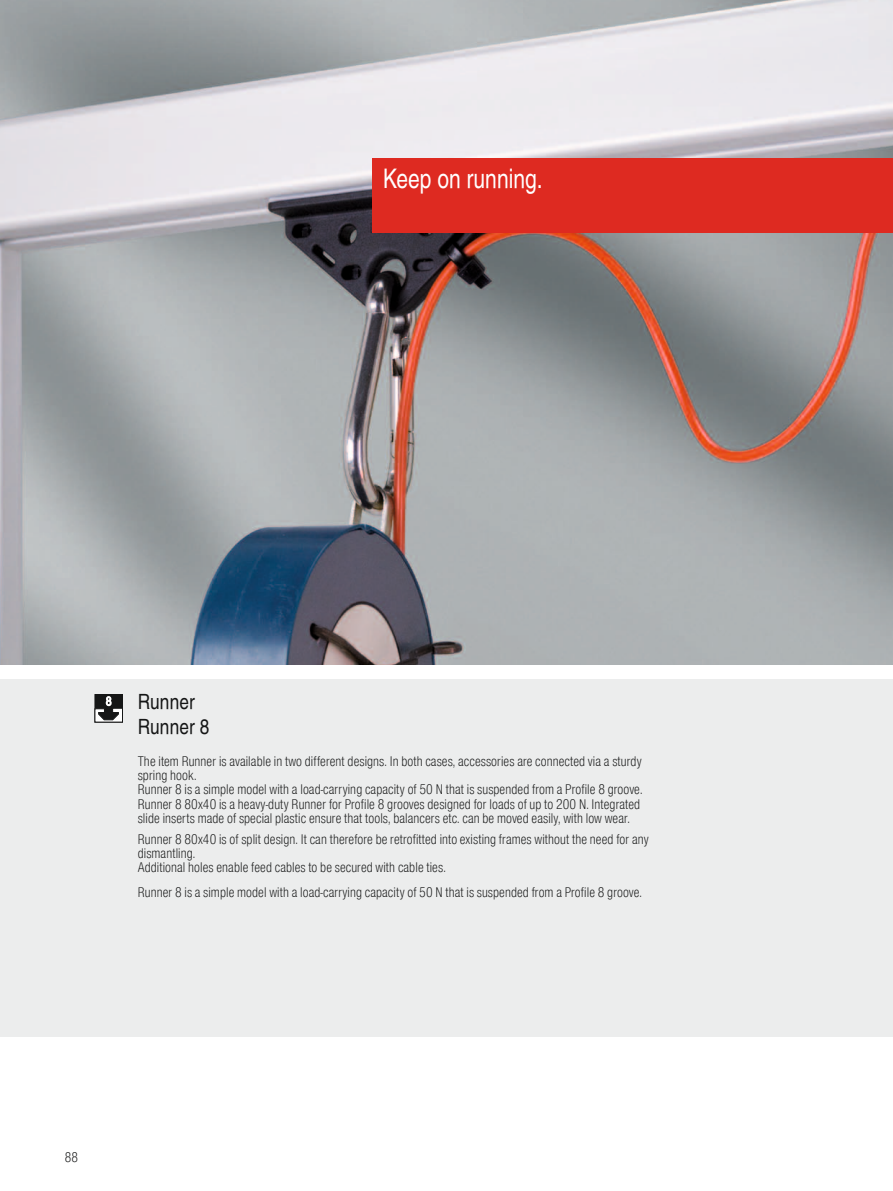
<style>
.page{position:relative;width:893px;height:1191px;background:#fff}
.page>*{position:absolute;margin:0;border:0;box-sizing:border-box;transform-origin:0 0}
.t1{font:27px "Nimbus Item Reg Con";color:#fff;scale:.95 1}
.t2{font:21px/24.3px "Nimbus Item Reg Con";letter-spacing:.005em;color:#151616}
.t3{font:13.5px/14.2px "Nimbus Item Lig Con";letter-spacing:.005em;color:#151616;scale:.96 1}
.t4{font:13.5px "Nimbus Item Lig Con";letter-spacing:.005em;color:#151616;scale:.95 1}
</style>
<div class="page">
<img style="left:0;top:0;width:893px;height:664px">
<div style="left:0;top:679px;width:893px;height:357px;background:#eceded"></div>
<div style="left:95px;top:694px;width:28px;height:28px;border:1px solid #151616"></div>
<hr style="left:892px;top:156px;width:1px;height:359px;background:#eceded">
<div style="left:372px;top:158px;width:521px;height:75px;background:#de2a21"></div>
<svg style="left:95px;top:696px;width:28px;height:26px"></svg>
<h1 class="t1" style="left:383px;top:163px;width:169px">Keep on running.</h1>
<h2 class="t2" style="left:138px;top:690px;width:73px">Runner<br>Runner 8</h2>
<p class="t3" style="left:138px;top:754px;width:527px">The item Runner is available in two different designs. In both cases, accessories are connected via a sturdy spring hook.<br>Runner 8 is a simple model with a load-carrying capacity of 50 N that is suspended from a Profile 8 groove.<br>Runner 8 80x40 is a heavy-duty Runner for Profile 8 grooves designed for loads of up to 200 N. Integrated slide inserts made of special plastic ensure that tools, balancers etc. can be moved easily, with low wear.</p>
<p class="t3" style="left:138px;top:832px;width:534px">Runner 8 80x40 is of split design. It can therefore be retrofitted into existing frames without the need for any dismantling.<br>Additional holes enable feed cables to be secured with cable ties.</p>
<p class="t3" style="left:138px;top:885px;width:527px">Runner 8 is a simple model with a load-carrying capacity of 50 N that is suspended from a Profile 8 groove.</p>
<p class="t4" style="left:65px;top:1149px;width:15px">88</p>
</div>
